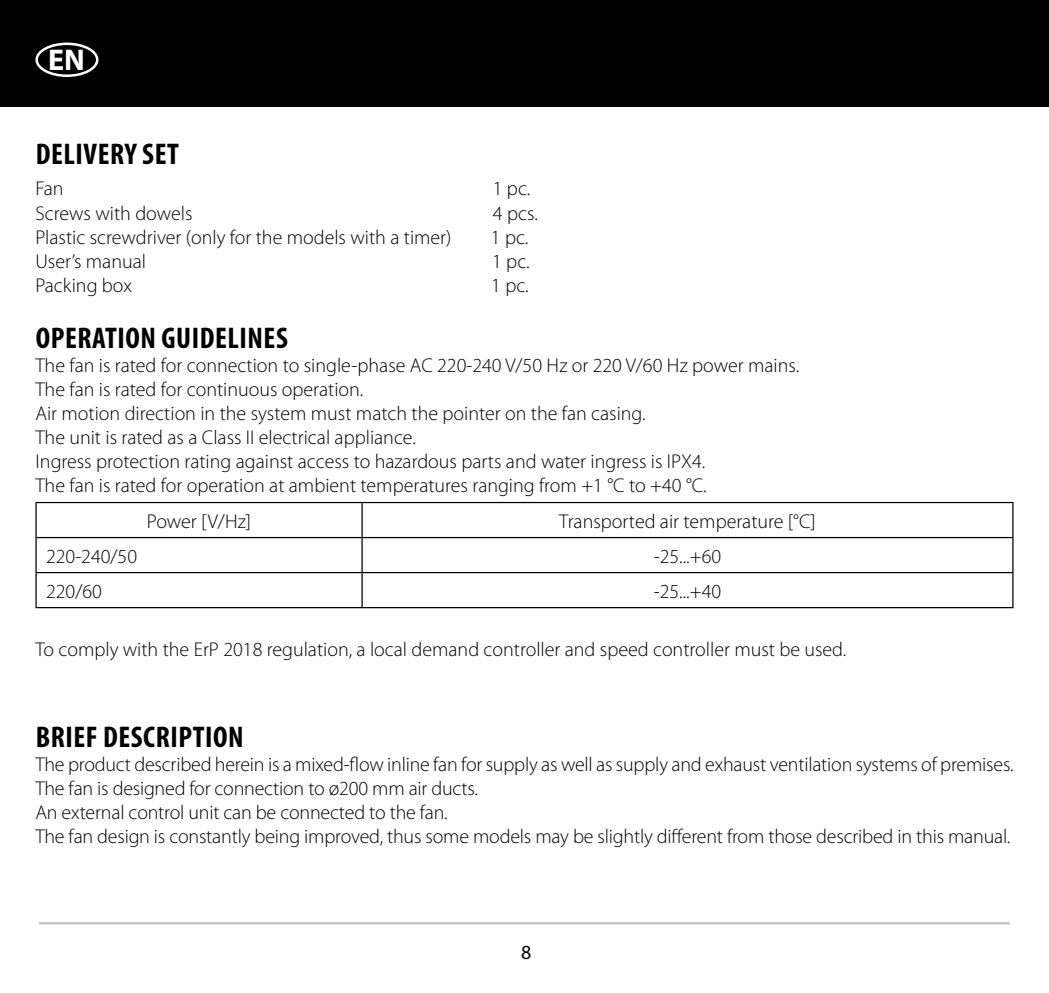
<style>
.page{position:relative;width:1049px;height:993px;background:#fff}
.page>*{position:absolute;margin:0;border:0;box-sizing:border-box;transform-origin:0 0}
.t1{font:700 condensed 30px "Myriad Pro";letter-spacing:.02em;color:#000}
.t2{font:700 30px "Myriad Pro";color:#fff}
.t3{font:300 20px/24px "Myriad Pro";color:#000}
.t4{font:20px "Myriad Pro";color:#000}
</style>
<div class="page">
<div style="left:0;top:0;width:1049px;height:106px;background:#000"></div>
<hr style="left:39px;top:921px;width:971px;height:3px;background:#c6c6c6">
<div style="left:35px;top:43px;width:63px;height:34px;border:2px solid #fff;border-radius:50%"></div>
<hr style="left:35px;top:501px;width:327px;height:2px;background:#000">
<hr style="left:35px;top:503px;width:2px;height:33px;background:#000">
<hr style="left:362px;top:501px;width:651px;height:2px;background:#000">
<hr style="left:361px;top:503px;width:2px;height:33px;background:#000">
<hr style="left:1012px;top:503px;width:1px;height:33px;background:#000">
<hr style="left:35px;top:536px;width:327px;height:2px;background:#000">
<hr style="left:35px;top:538px;width:2px;height:33px;background:#000">
<hr style="left:362px;top:536px;width:651px;height:2px;background:#000">
<hr style="left:361px;top:538px;width:2px;height:33px;background:#000">
<hr style="left:1012px;top:538px;width:1px;height:33px;background:#000">
<hr style="left:35px;top:571px;width:327px;height:2px;background:#000">
<hr style="left:35px;top:573px;width:2px;height:33px;background:#000">
<hr style="left:362px;top:571px;width:651px;height:2px;background:#000">
<hr style="left:361px;top:573px;width:2px;height:33px;background:#000">
<hr style="left:1012px;top:573px;width:1px;height:33px;background:#000">
<hr style="left:35px;top:606px;width:327px;height:2px;background:#000">
<hr style="left:362px;top:606px;width:651px;height:2px;background:#000">
<h1 class="t2" style="left:48px;top:40px;width:38px">EN</h1>
<h1 class="t1" style="left:36px;top:135px;width:145px">DELIVERY SET</h1>
<p class="t3" style="left:35px;top:177px;width:30px">Fan</p>
<p class="t3" style="left:493px;top:177px;width:39px">1 pc.</p>
<p class="t3" style="left:35px;top:201px;width:159px">Screws with dowels</p>
<p class="t3" style="left:493px;top:201px;width:46px">4 pcs.</p>
<p class="t3" style="left:35px;top:225px;width:417px">Plastic screwdriver (only for the models with a timer)</p>
<p class="t3" style="left:491px;top:225px;width:39px">1 pc.</p>
<p class="t3" style="left:35px;top:249px;width:112px">User’s manual</p>
<p class="t3" style="left:492px;top:249px;width:39px">1 pc.</p>
<p class="t3" style="left:35px;top:273px;width:98px">Packing box</p>
<p class="t3" style="left:491px;top:273px;width:39px">1 pc.</p>
<h1 class="t1" style="left:36px;top:319px;width:254px">OPERATION GUIDELINES</h1>
<p class="t3" style="left:35px;top:353px;width:765px">The fan is rated for connection to single-phase AC 220-240 V/50 Hz or 220 V/60 Hz power mains.<br>The fan is rated for continuous operation.<br>Air motion direction in the system must match the pointer on the fan casing.<br>The unit is rated as a Class II electrical appliance.<br>Ingress protection rating against access to hazardous parts and water ingress is IPХ4.<br>The fan is rated for operation at ambient temperatures ranging from +1 °C to +40 °C.</p>
<p class="t3" style="left:147px;top:509px;width:106px">Power [V/Hz]</p>
<p class="t3" style="left:559px;top:509px;width:258px">Transported air temperature [°С]</p>
<p class="t3" style="left:46px;top:544px;width:93px">220-240/50</p>
<p class="t3" style="left:654px;top:544px;width:69px">-25...+60</p>
<p class="t3" style="left:46px;top:579px;width:57px">220/60</p>
<p class="t3" style="left:654px;top:579px;width:69px">-25...+40</p>
<p class="t3" style="left:35px;top:637px;width:812px">To comply with the ErP 2018 regulation, a local demand controller and speed controller must be used.</p>
<h1 class="t1" style="left:36px;top:717px;width:209px">BRIEF DESCRIPTION</h1>
<p class="t3" style="left:35px;top:752px;width:979px">The product described herein is a mixed-flow inline fan for supply as well as supply and exhaust ventilation systems of premises.<br>The fan is designed for connection to ø200 mm air ducts.<br>An external control unit can be connected to the fan.<br>The fan design is constantly being improved, thus some models may be slightly different from those described in this manual.</p>
<p class="t4" style="left:521px;top:939px;width:12px">8</p>
</div>
